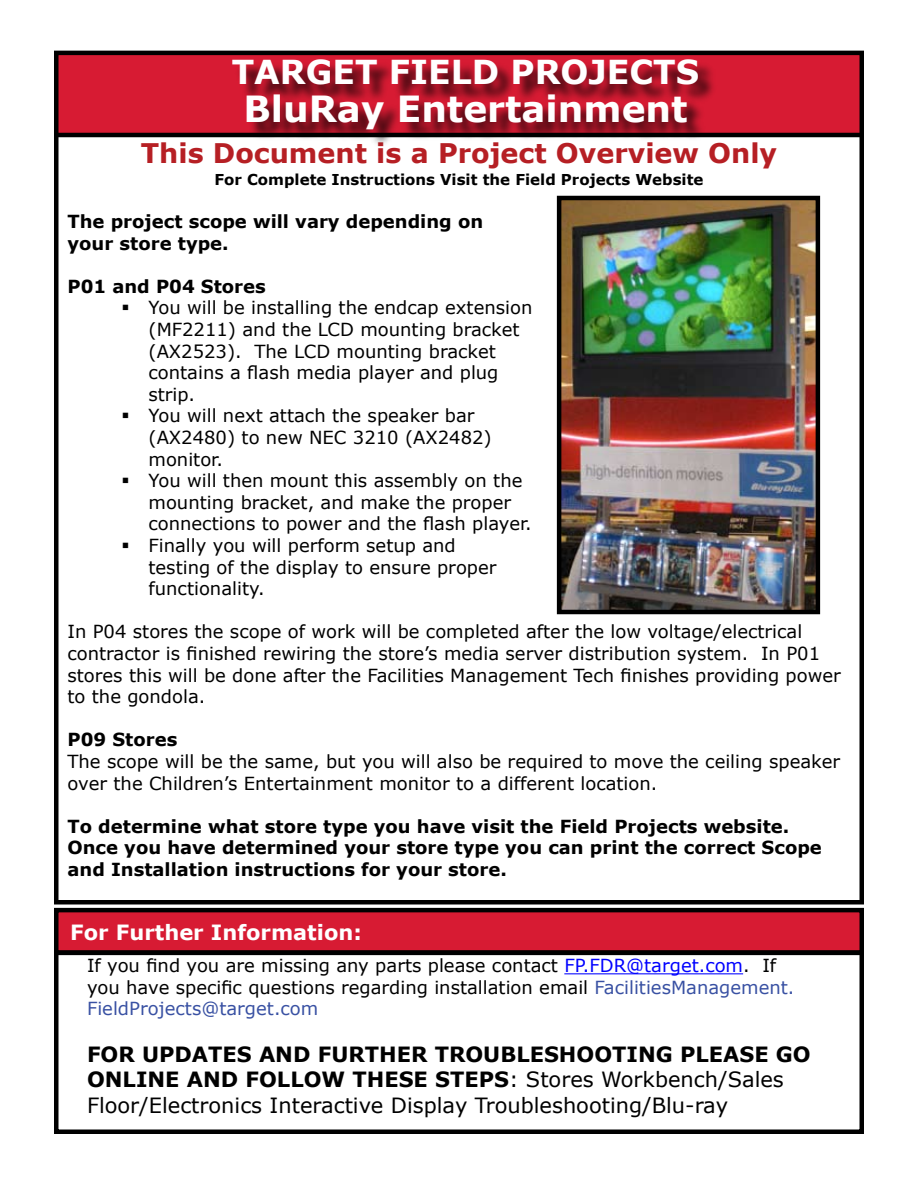
<style>
.page{position:relative;width:918px;height:1188px;background:#fff}
.page>*{position:absolute;margin:0;border:0;box-sizing:border-box;transform-origin:0 0}
.t1{font:700 36px "Verdana";color:#fff}
.t2{font:700 33px "Verdana";color:#fff}
.t3{font:700 27px "Verdana";color:#b61f24}
.t4{font:21px/25.2px "Verdana";color:#000}
.t5{font:700 21px "Verdana";color:#fff}
.t6{font:18px/21.6px "Verdana";color:#000}
.t7{font:700 18px/21.6px "Verdana";color:#000}
.t8{font:700 15px "Verdana";color:#000}
.s1{color:#00f}
.s2{color:#3951a3}
.s3{font-weight:700}
</style>
<div class="page">
<div style="left:59px;top:56px;width:800px;height:77px;background:#d71b33"></div>
<div style="left:54px;top:51px;width:810px;height:853px;border:4px solid #000"></div>
<hr style="left:564px;top:973px;width:179px;height:1px;background:#00f">
<div style="left:59px;top:913px;width:800px;height:37px;background:#d71b33"></div>
<div style="left:54px;top:908px;width:810px;height:47px;border:4px solid #000"></div>
<div style="left:234px;top:60px;width:484px;height:45px;background:#000;opacity:.75"></div>
<div style="left:247px;top:96px;width:459px;height:53px;background:#000;opacity:.75"></div>
<img style="left:562px;top:201px;width:253px;height:408px">
<div style="left:557px;top:196px;width:263px;height:418px;border:4px solid #000"></div>
<hr style="left:54px;top:133px;width:810px;height:4px;background:#000">
<div style="left:54px;top:950px;width:810px;height:184px;border:4px solid #000"></div>
<h2 class="t2" style="left:232px;top:51px;width:469px">TARGET FIELD PROJECTS</h2>
<h1 class="t1" style="left:243px;top:86px;width:446px">BluRay Entertainment</h1>
<h3 class="t3" style="left:141px;top:136px;width:638px">This Document is a Project Overview Only</h3>
<p class="t8" style="left:214px;top:170px;width:491px">For Complete Instructions Visit the Field Projects Website</p>
<p class="t7" style="left:68px;top:210px;width:417px">The project scope will vary depending on your store type.</p>
<p class="t7" style="left:68px;top:275px;width:200px">P01 and P04 Stores</p>
<p class="t6" style="left:148px;top:296px;width:385px;text-indent:-27px">▪ You will be installing the endcap extension (MF2211) and the LCD mounting bracket (AX2523). The LCD mounting bracket contains a flash media player and plug strip.</p>
<p class="t6" style="left:148px;top:404px;width:345px;text-indent:-27px">▪ You will next attach the speaker bar (AX2480) to new NEC 3210 (AX2482) monitor.</p>
<p class="t6" style="left:148px;top:469px;width:385px;text-indent:-27px">▪ You will then mount this assembly on the mounting bracket, and make the proper connections to power and the flash player.</p>
<p class="t6" style="left:148px;top:534px;width:350px;text-indent:-27px">▪ Finally you will perform setup and testing of the display to ensure proper functionality.</p>
<p class="t6" style="left:68px;top:620px;width:775px">In P04 stores the scope of work will be completed after the low voltage/electrical contractor is finished rewiring the store’s media server distribution system. In P01 stores this will be done after the Facilities Management Tech finishes providing power to the gondola.</p>
<p class="t7" style="left:68px;top:728px;width:111px">P09 Stores</p>
<p class="t6" style="left:68px;top:750px;width:774px">The scope will be the same, but you will also be required to move the ceiling speaker over the Children’s Entertainment monitor to a different location.</p>
<p class="t7" style="left:68px;top:815px;width:756px">To determine what store type you have visit the Field Projects website.<br>Once you have determined your store type you can print the correct Scope and Installation instructions for your store.</p>
<p class="t5" style="left:70px;top:919px;width:293px">For Further Information:</p>
<p class="t6" style="left:87px;top:954px;width:709px">If you find you are missing any parts please contact <span class="s1">FP.FDR@target.com</span>. If you have specific questions regarding installation email <span class="s2">FacilitiesManagement.<br>FieldProjects@target.com</span></p>
<p class="t4" style="left:87px;top:1041px;width:725px"><span class="s3">FOR UPDATES AND FURTHER TROUBLESHOOTING PLEASE GO<br>ONLINE AND FOLLOW THESE STEPS</span>: Stores Workbench/Sales<br>Floor/Electronics Interactive Display Troubleshooting/Blu-ray</p>
</div>
